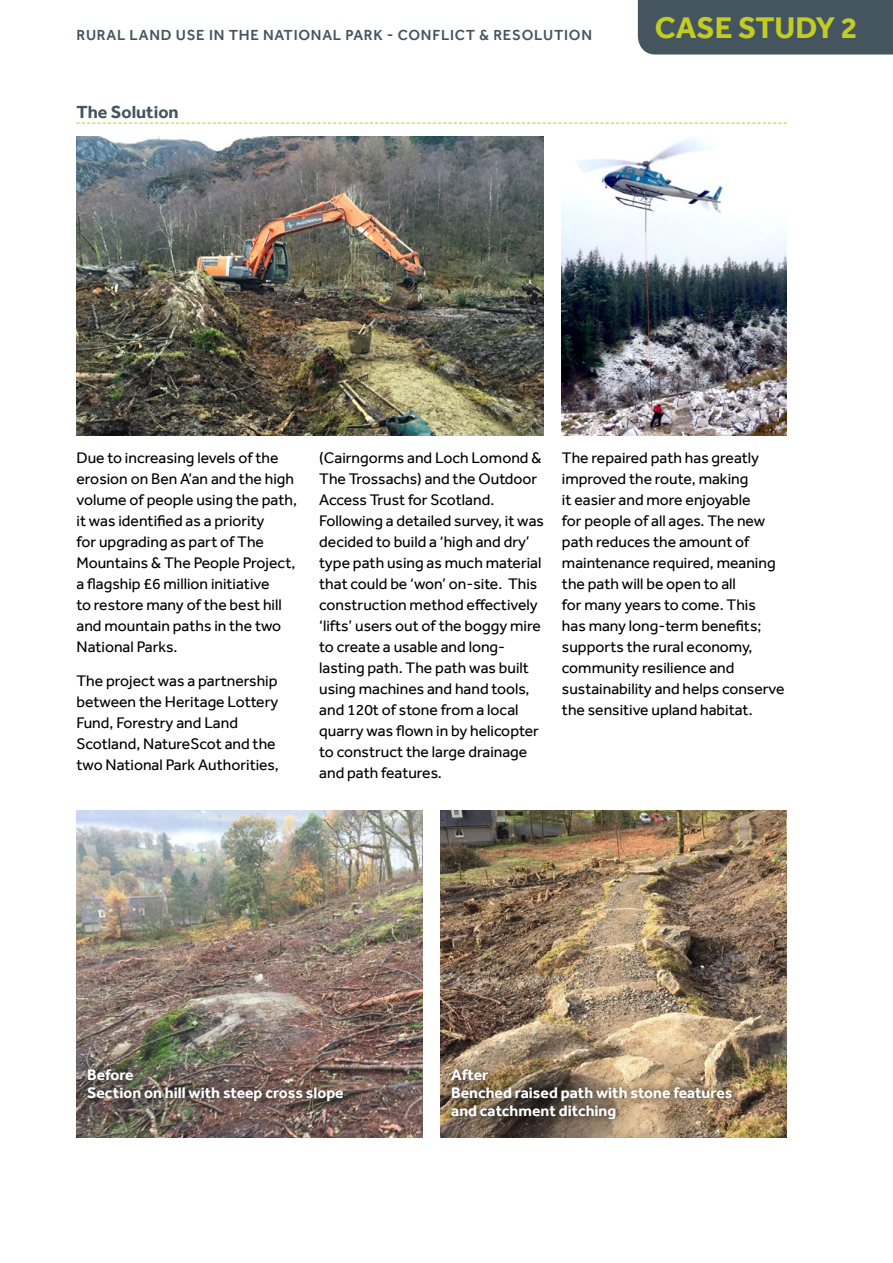
<style>
.page{position:relative;width:893px;height:1263px;background:#fff}
.page>*{position:absolute;margin:0;border:0;box-sizing:border-box;transform-origin:0 0}
.t1{font:700 30.75px "Effra";color:#c2cd23}
.t2{font:700 18px "Effra";color:#455560}
.t3{font:15.75px/21px "Effra";color:#000}
.t4{font:700 15.75px/18px "Effra";color:#fff}
.t5{font:500 15px "Effra";letter-spacing:.05em;color:#455560}
</style>
<div class="page">
<svg style="left:77px;top:123px;width:710px;height:1px"></svg>
<img style="left:77px;top:137px;width:467px;height:298px">
<img style="left:561px;top:137px;width:225px;height:298px">
<div style="left:638px;top:0;width:255px;height:55px;background:#455560"></div>
<img style="left:77px;top:810px;width:346px;height:327px">
<img style="left:441px;top:810px;width:346px;height:327px">
<div style="left:78px;top:1060px;width:663px;height:69px;background:#000;opacity:.83"></div>
<p class="t5" style="left:77px;top:26px;width:517px">RURAL LAND USE IN THE NATIONAL PARK - CONFLICT &amp; RESOLUTION</p>
<p class="t2" style="left:77px;top:102px;width:104px">The Solution</p>
<p class="t1" style="left:655px;top:9px;width:204px">CASE STUDY 2</p>
<p class="t3" style="left:77px;top:447px;width:222px">Due to increasing levels of the erosion on Ben A’an and the high volume of people using the path, it was identified as a priority<br>for upgrading as part of The<br>Mountains &amp; The People Project, a flagship £6 million initiative<br>to restore many of the best hill and mountain paths in the two<br>National Parks.</p>
<p class="t3" style="left:77px;top:670px;width:204px">The project was a partnership between the Heritage Lottery<br>Fund, Forestry and Land<br>Scotland, NatureScot and the two National Park Authorities,</p>
<p class="t3" style="left:319px;top:447px;width:226px">(Cairngorms and Loch Lomond &amp;<br>The Trossachs) and the Outdoor<br>Access Trust for Scotland.<br>Following a detailed survey, it was decided to build a ‘high and dry’ type path using as much material that could be ‘won’ on-site. This construction method effectively ‘lifts’ users out of the boggy mire to create a usable and long&shy;lasting path. The path was built using machines and hand tools, and 120t of stone from a local quarry was flown in by helicopter to construct the large drainage and path features.</p>
<p class="t3" style="left:562px;top:447px;width:224px">The repaired path has greatly improved the route, making<br>it easier and more enjoyable<br>for people of all ages. The new path reduces the amount of maintenance required, meaning the path will be open to all<br>for many years to come. This<br>has many long-term benefits; supports the rural economy, community resilience and sustainability and helps conserve the sensitive upland habitat.</p>
<p class="t4" style="left:87px;top:1065px;width:48px">Before</p>
<p class="t4" style="left:87px;top:1083px;width:258px">Section on hill with steep cross slope</p>
<p class="t4" style="left:451px;top:1065px;width:39px">After</p>
<p class="t4" style="left:451px;top:1083px;width:283px">Benched raised path with stone features and catchment ditching</p>
</div>
